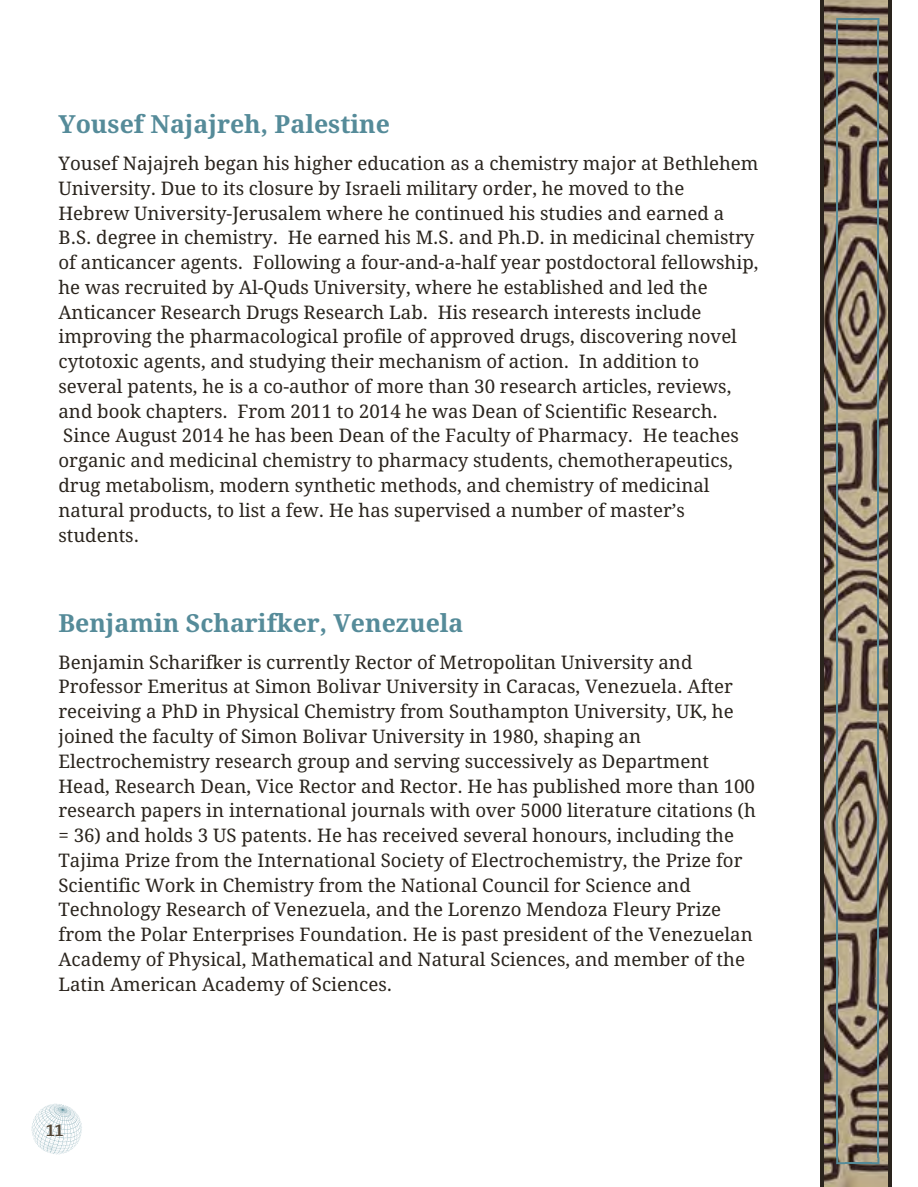
<style>
.page{position:relative;width:918px;height:1187px;background:#fff}
.page>*{position:absolute;margin:0;border:0;box-sizing:border-box;transform-origin:0 0}
.t1{font:700 24.9px "Droid Serif";color:#558b99}
.t2{font:21.75px "Trocchi";color:#524637}
.t3{font:18.75px/24.8px "Droid Serif";color:#2a241d}
</style>
<div class="page">
<svg style="left:31px;top:1103px;width:51px;height:52px"></svg>
<div style="left:820px;top:0;width:72px;height:1186px;background:#2a241d"></div>
<img style="left:825px;top:0;width:63px;height:1186px">
<svg style="left:871px;top:1157px;width:8px;height:7px"></svg>
<hr style="left:877px;top:24px;width:2px;height:1133px;background:#558b99">
<svg style="left:871px;top:18px;width:8px;height:7px"></svg>
<hr style="left:845px;top:18px;width:26px;height:2px;background:#558b99">
<svg style="left:836px;top:18px;width:9px;height:7px"></svg>
<hr style="left:836px;top:24px;width:2px;height:1133px;background:#558b99">
<hr style="left:845px;top:1162px;width:26px;height:2px;background:#558b99">
<svg style="left:836px;top:1157px;width:9px;height:7px"></svg>
<h1 class="t1" style="left:58px;top:110px;width:333px">Yousef Najajreh, Palestine</h1>
<p class="t3" style="left:58px;top:151px;width:702px">Yousef Najajreh began his higher education as a chemistry major at Bethlehem University. Due to its closure by Israeli military order, he moved to the Hebrew University-Jerusalem where he continued his studies and earned a B.S. degree in chemistry. He earned his M.S. and Ph.D. in medicinal chemistry of anticancer agents. Following a four-and-a-half year postdoctoral fellowship, he was recruited by Al-Quds University, where he established and led the Anticancer Research Drugs Research Lab. His research interests include improving the pharmacological profile of approved drugs, discovering novel cytotoxic agents, and studying their mechanism of action. In addition to several patents, he is a co-author of more than 30 research articles, reviews, and book chapters. From 2011 to 2014 he was Dean of Scientific Research.<br>Since August 2014 he has been Dean of the Faculty of Pharmacy. He teaches organic and medicinal chemistry to pharmacy students, chemotherapeutics, drug metabolism, modern synthetic methods, and chemistry of medicinal natural products, to list a few. He has supervised a number of master’s students.</p>
<h1 class="t1" style="left:58px;top:609px;width:407px">Benjamin Scharifker, Venezuela</h1>
<p class="t3" style="left:58px;top:650px;width:699px">Benjamin Scharifker is currently Rector of Metropolitan University and Professor Emeritus at Simon Bolivar University in Caracas, Venezuela. After receiving a PhD in Physical Chemistry from Southampton University, UK, he joined the faculty of Simon Bolivar University in 1980, shaping an Electrochemistry research group and serving successively as Department Head, Research Dean, Vice Rector and Rector. He has published more than 100 research papers in international journals with over 5000 literature citations (h = 36) and holds 3 US patents. He has received several honours, including the Tajima Prize from the International Society of Electrochemistry, the Prize for Scientific Work in Chemistry from the National Council for Science and Technology Research of Venezuela, and the Lorenzo Mendoza Fleury Prize from the Polar Enterprises Foundation. He is past president of the Venezuelan Academy of Physical, Mathematical and Natural Sciences, and member of the Latin American Academy of Sciences.</p>
<p class="t2" style="left:46px;top:1114px;width:19px">11</p>
</div>
